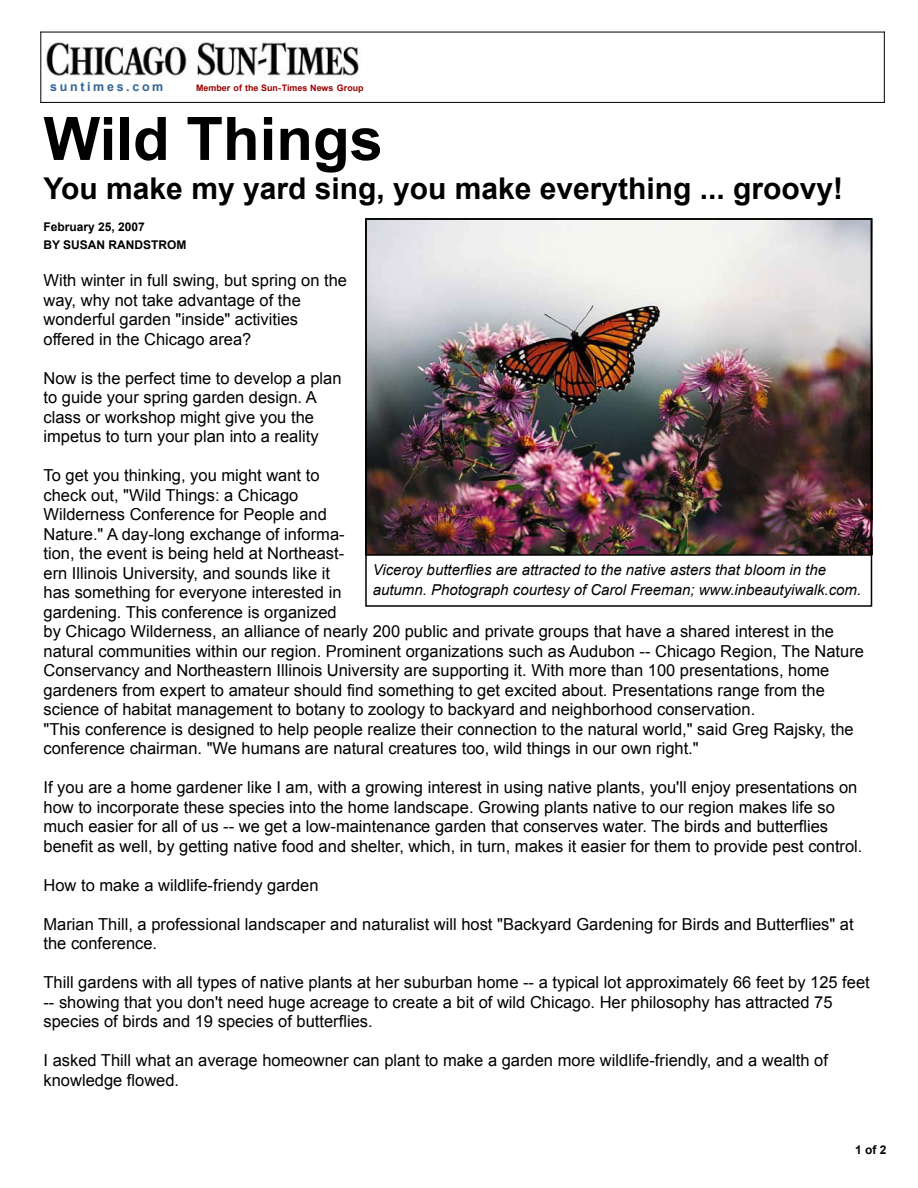
<style>
.page{position:relative;width:918px;height:1188px;background:#fff}
.page>*{position:absolute;margin:0;border:0;box-sizing:border-box;transform-origin:0 0}
.t1{font:700 60px "Arial";color:#000}
.t2{font:700 30px "Arial";color:#000}
.t3{font:16.5px/19.5px "Arial";color:#000}
.t4{font:italic 15px/19.5px "Arial";color:#000}
.t5{font:700 12.45px "Arial";letter-spacing:.215em;color:#336698}
.t6{font:700 12px/18px "Arial";color:#000}
.t7{font:700 8.85px "Arial";color:#980000}
</style>
<div class="page">
<img style="left:368px;top:221px;width:501px;height:332px">
<hr style="left:40px;top:32px;width:845px;height:1px;background:#000">
<hr style="left:40px;top:102px;width:845px;height:1px;background:#000">
<hr style="left:40px;top:32px;width:1px;height:71px;background:#000">
<hr style="left:884px;top:32px;width:1px;height:71px;background:#000">
<img style="left:46px;top:42px;width:313px;height:34px">
<div style="left:365px;top:218px;width:507px;height:338px;border:2px solid #000"></div>
<p class="t5" style="left:50px;top:80px;width:115px">suntimes.com</p>
<p class="t7" style="left:196px;top:83px;width:169px">Member of the Sun-Times News Group</p>
<h1 class="t1" style="left:44px;top:105px;width:341px">Wild Things</h1>
<h2 class="t2" style="left:44px;top:172px;width:801px">You make my yard sing, you make everything ... groovy!</h2>
<p class="t6" style="left:44px;top:217px;width:145px">February 25, 2007<br>BY SUSAN RANDSTROM</p>
<p class="t3" style="left:44px;top:271px;width:305px">With winter in full swing, but spring on the way, why not take advantage of the wonderful garden "inside" activities offered in the Chicago area?</p>
<p class="t3" style="left:44px;top:368px;width:300px">Now is the perfect time to develop a plan to guide your spring garden design. A class or workshop might give you the impetus to turn your plan into a reality</p>
<p class="t3" style="left:44px;top:466px;width:303px">To get you thinking, you might want to check out, "Wild Things: a Chicago Wilderness Conference for People and Nature." A day-long exchange of informa&shy;tion, the event is being held at Northeast&shy;ern Illinois University, and sounds like it has something for everyone interested in gardening. This conference is organized</p>
<p class="t4" style="left:373px;top:560px;width:490px">Viceroy butterflies are attracted to the native asters that bloom in the autumn. Photograph courtesy of Carol Freeman; www.inbeautyiwalk.com.</p>
<p class="t3" style="left:44px;top:622px;width:822px">by Chicago Wilderness, an alliance of nearly 200 public and private groups that have a shared interest in the natural communities within our region. Prominent organizations such as Audubon -- Chicago Region, The Nature Conservancy and Northeastern Illinois University are supporting it. With more than 100 presentations, home gardeners from expert to amateur should find something to get excited about. Presentations range from the science of habitat management to botany to zoology to backyard and neighborhood conservation.<br>"This conference is designed to help people realize their connection to the natural world," said Greg Rajsky, the conference chairman. "We humans are natural creatures too, wild things in our own right."</p>
<p class="t3" style="left:44px;top:778px;width:821px">If you are a home gardener like I am, with a growing interest in using native plants, you'll enjoy presentations on how to incorporate these species into the home landscape. Growing plants native to our region makes life so much easier for all of us -- we get a low-maintenance garden that conserves water. The birds and butterflies benefit as well, by getting native food and shelter, which, in turn, makes it easier for them to provide pest control.</p>
<p class="t3" style="left:44px;top:875px;width:277px">How to make a wildlife-friendy garden</p>
<p class="t3" style="left:44px;top:914px;width:812px">Marian Thill, a professional landscaper and naturalist will host "Backyard Gardening for Birds and Butterflies" at the conference.</p>
<p class="t3" style="left:44px;top:973px;width:828px">Thill gardens with all types of native plants at her suburban home -- a typical lot approximately 66 feet by 125 feet -- showing that you don't need huge acreage to create a bit of wild Chicago. Her philosophy has attracted 75 species of birds and 19 species of butterflies.</p>
<p class="t3" style="left:44px;top:1051px;width:786px">I asked Thill what an average homeowner can plant to make a garden more wildlife-friendly, and a wealth of knowledge flowed.</p>
<p class="t6" style="left:855px;top:1140px;width:33px">1 of 2</p>
</div>
